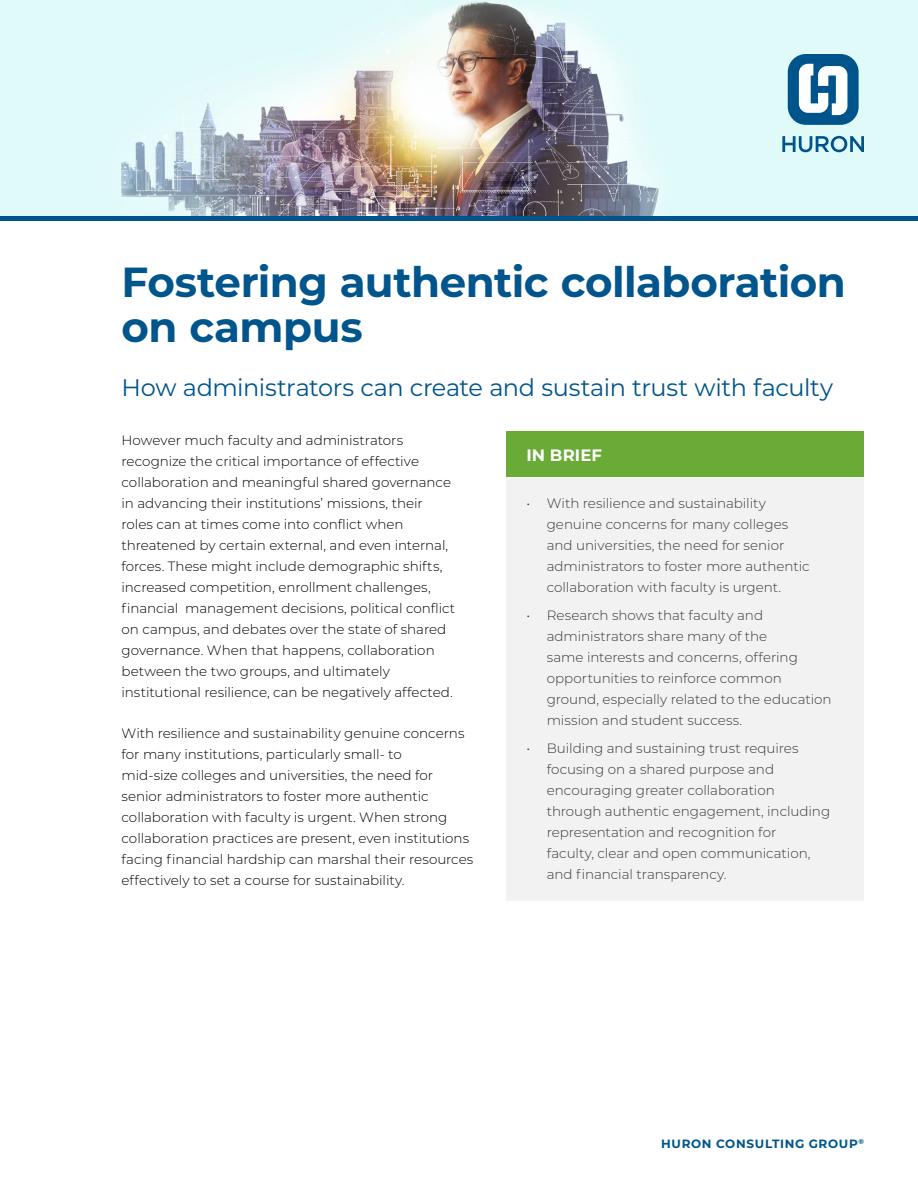
<style>
.page{position:relative;width:918px;height:1188px;background:#fff}
.page>*{position:absolute;margin:0;border:0;box-sizing:border-box;transform-origin:0 0}
.Article_Title{font:700 42px/45px "Montserrat";letter-spacing:-.01em;color:#00558c}
.Article_Subtitle{font:24px "Montserrat";letter-spacing:-.015em;color:#00558c}
.Key_Takeaways{font:700 16.5px "Montserrat";letter-spacing:.005em;color:#fff}
.Opening_Paragraph{font:300 13.5px/21px "Montserrat";color:#000}
.t1{font:300 13.5px/21px "Montserrat";color:#383838}
.Top_Page_Title{font:700 12px "Montserrat";letter-spacing:.055em;color:#00558c}
</style>
<div class="page">
<div style="left:0;top:0;width:918px;height:216px;background:#e0faf9"></div>
<img style="left:121px;top:1px;width:540px;height:215px">
<hr style="left:0;top:216px;width:918px;height:4px;background:#00558c">
<div style="left:788px;top:54px;width:71px;height:71px;background:#00548c;border-radius:18px"></div>
<svg style="left:782px;top:136px;width:82px;height:16px"></svg>
<svg style="left:799px;top:64px;width:48px;height:51px"></svg>
<div style="left:506px;top:475px;width:358px;height:426px;background:#f2f2f2"></div>
<div style="left:506px;top:432px;width:358px;height:45px;background:#6aaa37"></div>
<p class="Article_Title" style="left:122px;top:258px;width:726px">Fostering authentic collaboration on campus</p>
<p class="Article_Subtitle" style="left:122px;top:371px;width:713px">How administrators can create and sustain trust with faculty</p>
<p class="Opening_Paragraph" style="left:122px;top:429px;width:335px">However much faculty and administrators recognize the critical importance of effective collaboration and meaningful shared governance in advancing their institutions’ missions, their roles can at times come into conflict when threatened by certain external, and even internal, forces. These might include demographic shifts, increased competition, enrollment challenges, financial management decisions, political conflict on campus, and debates over the state of shared governance. When that happens, collaboration between the two groups, and ultimately institutional resilience, can be negatively affected.</p>
<p class="Opening_Paragraph" style="left:122px;top:723px;width:353px">With resilience and sustainability genuine concerns for many institutions, particularly small- to<br>mid-size colleges and universities, the need for senior administrators to foster more authentic collaboration with faculty is urgent. When strong collaboration practices are present, even institutions facing financial hardship can marshal their resources effectively to set a course for sustainability.</p>
<p class="Key_Takeaways" style="left:526px;top:444px;width:77px">IN BRIEF</p>
<p class="t1" style="left:547px;top:492px;width:264px;text-indent:-20px">• With resilience and sustainability genuine concerns for many colleges and universities, the need for senior administrators to foster more authentic collaboration with faculty is urgent.</p>
<p class="t1" style="left:547px;top:604px;width:286px;text-indent:-20px">• Research shows that faculty and administrators share many of the<br>same interests and concerns, offering opportunities to reinforce common ground, especially related to the education mission and student success.</p>
<p class="t1" style="left:547px;top:737px;width:285px;text-indent:-20px">• Building and sustaining trust requires focusing on a shared purpose and encouraging greater collaboration through authentic engagement, including representation and recognition for<br>faculty, clear and open communication, and financial transparency.</p>
<p class="Top_Page_Title" style="left:661px;top:1135px;width:204px">HURON CONSULTING GROUP<sup>®</sup></p>
</div>
